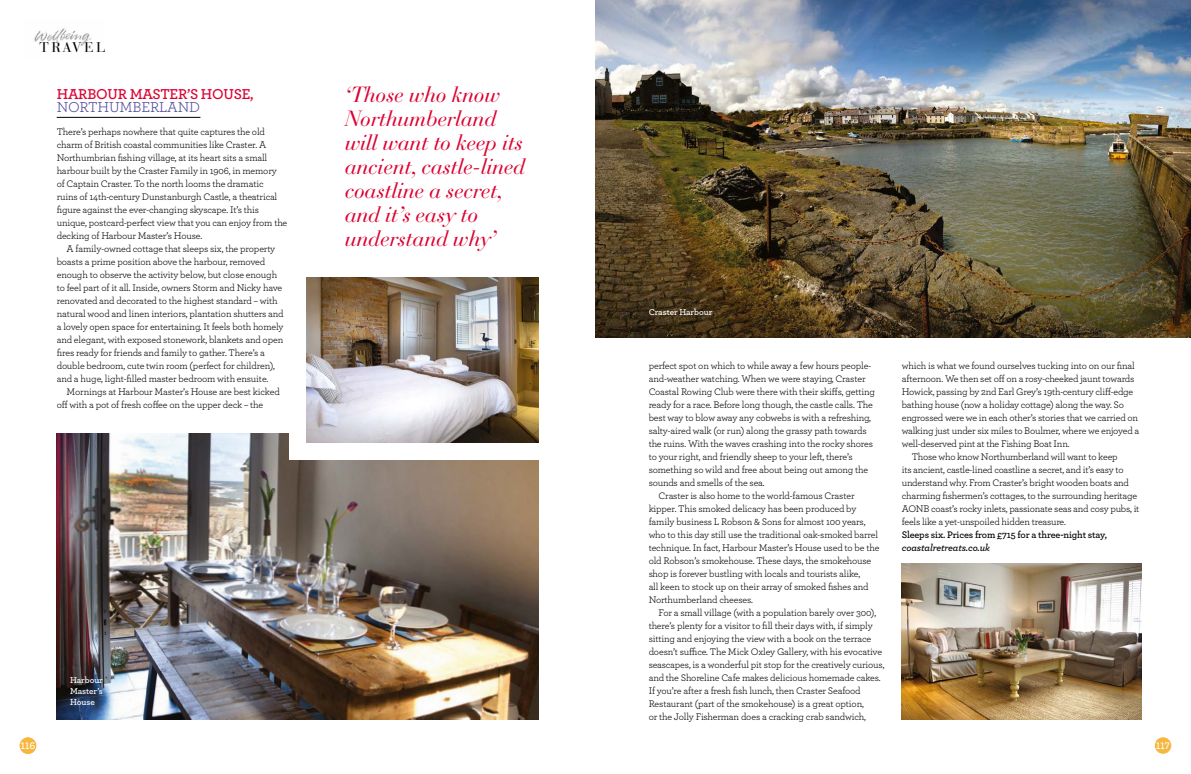
<style>
.page{position:relative;width:1191px;height:774px;background:#fff}
.page>*{position:absolute;margin:0;border:0;box-sizing:border-box;transform-origin:0 0}
.t1{font:italic 21.8px/24px "Bauer Bodoni Std";letter-spacing:-.015em;color:#dd0031}
.t2{font:600 15px "Archer";letter-spacing:-.015em;color:#dd0031}
.t3{font:15px "Archer";letter-spacing:-.015em;color:#4e4a9a}
.t4{font:14px "Bauer Bodoni Std";letter-spacing:.165em;color:#000}
.t5{font:10px/13px "Archer";letter-spacing:-.015em;color:#000}
.t6{font:600 10px "Archer";letter-spacing:-.015em;color:#000}
.t7{font:italic 600 10px "Archer";letter-spacing:-.015em;color:#000}
.t8{font:600 10px "Archer";letter-spacing:-.005em;color:#fff}
.t9{font:600 9px/11px "Archer";letter-spacing:-.01em;color:#fff;text-align:justify}
</style>
<div class="page">
<img style="left:34px;top:28px;width:58px;height:18px">
<img style="left:57px;top:434px;width:482px;height:286px">
<div style="left:1154px;top:737px;width:17px;height:17px;background:#f6b740;border-radius:50%"></div>
<div style="left:20px;top:737px;width:16px;height:17px;background:#f6b740;border-radius:50%"></div>
<hr style="left:57px;top:117px;width:143px;height:1px;background:#000">
<img style="left:595px;top:0;width:596px;height:337px">
<div style="left:289px;top:357px;width:267px;height:103px;background:#fff"></div>
<img style="left:306px;top:278px;width:233px;height:165px">
<img style="left:901px;top:564px;width:240px;height:156px">
<h3 class="t4" style="left:40px;top:39px;width:67px">TRAVEL</h3>
<h2 class="t2" style="left:57px;top:82px;width:198px">HARBOUR MASTER’S HOUSE,</h2>
<h2 class="t3" style="left:57px;top:96px;width:145px">NORTHUMBERLAND</h2>
<p class="t5" style="left:57px;top:124px;width:232px">There’s perhaps nowhere that quite captures the old charm of British coastal communities like Craster. A Northumbrian fishing village, at its heart sits a small harbour built by the Craster Family in 1906, in memory of Captain Craster. To the north looms the dramatic<br>ruins of 14th-century Dunstanburgh Castle, a theatrical figure against the ever-changing skyscape. It’s this unique, postcard-perfect view that you can enjoy from the decking of Harbour Master’s House.</p>
<p class="t5" style="left:57px;top:241px;width:228px;text-indent:10px">A family-owned cottage that sleeps six, the property boasts a prime position above the harbour, removed enough to observe the activity below, but close enough to feel part of it all. Inside, owners Storm and Nicky have renovated and decorated to the highest standard – with natural wood and linen interiors, plantation shutters and a lovely open space for entertaining. It feels both homely and elegant, with exposed stonework, blankets and open fires ready for friends and family to gather. There’s a double bedroom, cute twin room (perfect for children), and a huge, light-filled master bedroom with ensuite.</p>
<p class="t5" style="left:57px;top:384px;width:225px;text-indent:10px">Mornings at Harbour Master’s House are best kicked off with a pot of fresh coffee on the upper deck – the</p>
<h1 class="t1" style="left:345px;top:83px;width:182px">‘Those who know<br>Northumberland will want to keep its ancient, castle-lined coastline a secret, and it’s easy to understand why’</h1>
<p class="t9" style="left:70px;top:674px;width:34px">Harbour Master’s House</p>
<p class="t9" style="left:648px;top:306px;width:65px">Craster Harbour</p>
<p class="t5" style="left:648px;top:358px;width:224px">perfect spot on which to while away a few hours people-</p>
<p class="t5" style="left:648px;top:371px;width:218px">and-weather watching. When we were staying, Craster</p>
<p class="t5" style="left:648px;top:384px;width:228px">Coastal Rowing Club were there with their skiffs, getting</p>
<p class="t5" style="left:648px;top:397px;width:226px">ready for a race. Before long though, the castle calls. The</p>
<p class="t5" style="left:648px;top:410px;width:224px">best way to blow away any cobwebs is with a refreshing,</p>
<p class="t5" style="left:648px;top:423px;width:220px">salty-aired walk (or run) along the grassy path towards</p>
<p class="t5" style="left:648px;top:436px;width:226px">the ruins. With the waves crashing into the rocky shores</p>
<p class="t5" style="left:648px;top:449px;width:206px">to your right, and friendly sheep to your left, there’s</p>
<p class="t5" style="left:648px;top:462px;width:221px">something so wild and free about being out among the</p>
<p class="t5" style="left:648px;top:475px;width:118px">sounds and smells of the sea.</p>
<p class="t5" style="left:658px;top:488px;width:197px">Craster is also home to the world-famous Craster</p>
<p class="t5" style="left:648px;top:501px;width:209px">kipper. This smoked delicacy has been produced by</p>
<p class="t5" style="left:648px;top:514px;width:218px">family business L Robson &amp; Sons for almost 100 years,</p>
<p class="t5" style="left:648px;top:527px;width:231px">who to this day still use the traditional oak-smoked barrel</p>
<p class="t5" style="left:648px;top:540px;width:232px">technique. In fact, Harbour Master’s House used to be the</p>
<p class="t5" style="left:648px;top:553px;width:224px">old Robson’s smokehouse. These days, the smokehouse</p>
<p class="t5" style="left:648px;top:566px;width:213px">shop is forever bustling with locals and tourists alike,</p>
<p class="t5" style="left:648px;top:579px;width:222px">all keen to stock up on their array of smoked fishes and</p>
<p class="t5" style="left:648px;top:592px;width:106px">Northumberland cheeses.</p>
<p class="t5" style="left:658px;top:605px;width:219px">For a small village (with a population barely over 300),</p>
<p class="t5" style="left:648px;top:618px;width:226px">there’s plenty for a visitor to fill their days with, if simply</p>
<p class="t5" style="left:648px;top:631px;width:224px">sitting and enjoying the view with a book on the terrace</p>
<p class="t5" style="left:648px;top:644px;width:235px">doesn’t suffice. The Mick Oxley Gallery, with his evocative</p>
<p class="t5" style="left:648px;top:657px;width:237px">seascapes, is a wonderful pit stop for the creatively curious,</p>
<p class="t5" style="left:648px;top:670px;width:234px">and the Shoreline Cafe makes delicious homemade cakes.</p>
<p class="t5" style="left:648px;top:683px;width:214px">If you’re after a fresh fish lunch, then Craster Seafood</p>
<p class="t5" style="left:648px;top:696px;width:217px">Restaurant (part of the smokehouse) is a great option,</p>
<p class="t5" style="left:648px;top:709px;width:219px">or the Jolly Fisherman does a cracking crab sandwich,</p>
<p class="t5" style="left:901px;top:358px;width:235px">which is what we found ourselves tucking into on our final</p>
<p class="t5" style="left:901px;top:371px;width:234px">afternoon. We then set off on a rosy-cheeked jaunt towards</p>
<p class="t5" style="left:901px;top:384px;width:233px">Howick, passing by 2nd Earl Grey’s 19th-century cliff-edge</p>
<p class="t5" style="left:901px;top:397px;width:224px">bathing house (now a holiday cottage) along the way. So</p>
<p class="t5" style="left:901px;top:410px;width:238px">engrossed were we in each other’s stories that we carried on</p>
<p class="t5" style="left:901px;top:423px;width:239px">walking just under six miles to Boulmer, where we enjoyed a</p>
<p class="t5" style="left:901px;top:436px;width:169px">well-deserved pint at the Fishing Boat Inn.</p>
<p class="t5" style="left:911px;top:449px;width:208px">Those who know Northumberland will want to keep</p>
<p class="t5" style="left:901px;top:462px;width:223px">its ancient, castle-lined coastline a secret, and it’s easy to</p>
<p class="t5" style="left:901px;top:475px;width:229px">understand why. From Craster’s bright wooden boats and</p>
<p class="t5" style="left:901px;top:488px;width:237px">charming fishermen’s cottages, to the surrounding heritage</p>
<p class="t5" style="left:901px;top:501px;width:239px">AONB coast’s rocky inlets, passionate seas and cosy pubs, it</p>
<p class="t5" style="left:901px;top:514px;width:166px">feels like a yet-unspoiled hidden treasure.</p>
<p class="t6" style="left:901px;top:527px;width:207px">Sleeps six. Prices from £715 for a three-night stay,</p>
<p class="t7" style="left:901px;top:540px;width:90px">coastalretreats.co.uk</p>
<p class="t8" style="left:21px;top:738px;width:16px">116</p>
<p class="t8" style="left:1156px;top:738px;width:15px">117</p>
</div>
